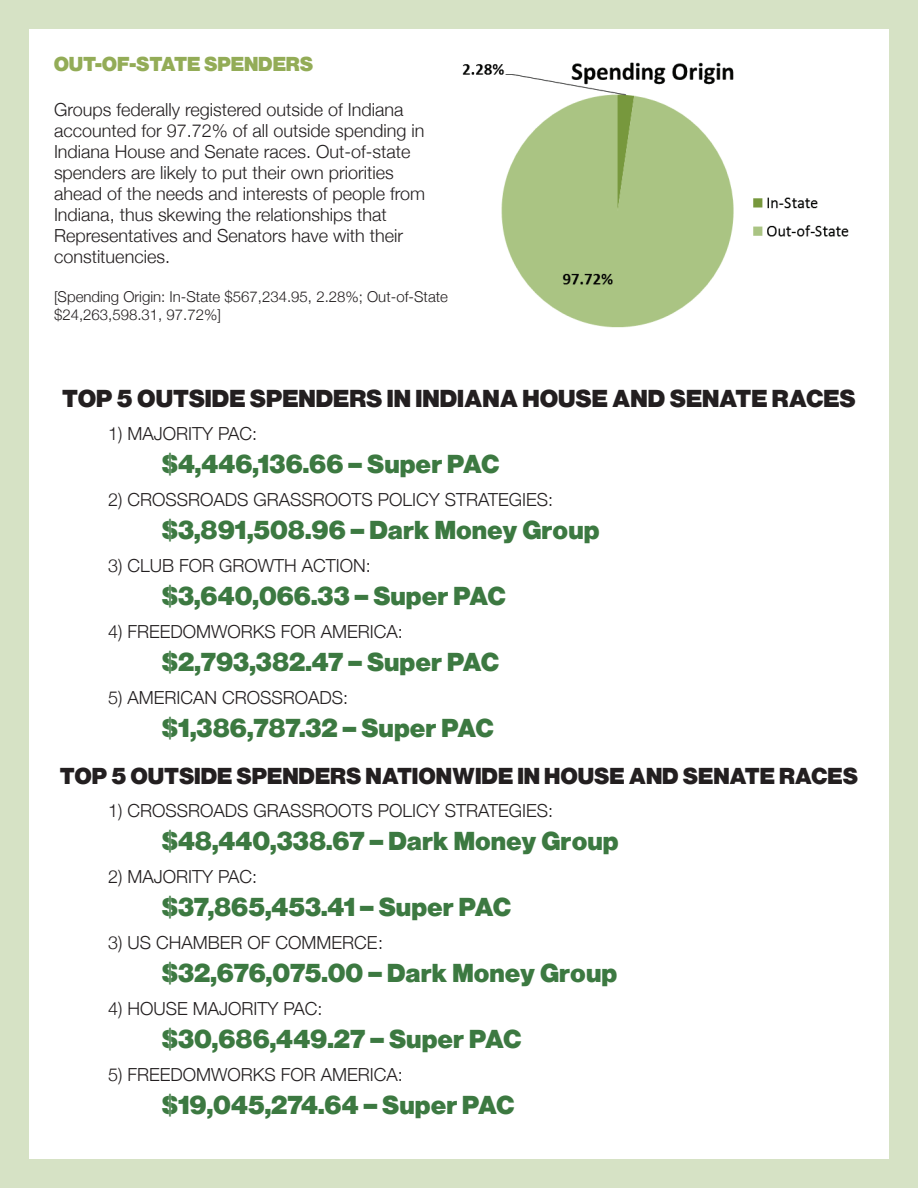
<style>
.page{position:relative;width:918px;height:1188px;background:#fff}
.page>*{position:absolute;margin:0;border:0;box-sizing:border-box;transform-origin:0 0}
.t1{font:27px "Nimbus Sans Becker P Bla";letter-spacing:.025em;color:#3c7941}
.t2{font:25.5px "Nimbus Sans Becker P Bla";letter-spacing:.025em;color:#231f20}
.t3{font:24px "Nimbus Sans Becker P Bla";letter-spacing:.025em;color:#231f20}
.t4{font:21px "Nimbus Sans Becker P Bla";letter-spacing:.025em;color:#93ac57}
.t5{font:300 18px/21px "Helvetica Neue";color:#231f20}
.t6{font:300 15px/18px "Helvetica Neue";color:#231f20}
</style>
<div class="page">
<img style="left:462px;top:62px;width:387px;height:266px">
<div style="left:0;top:0;width:918px;height:29px;background:#d6e2c5"></div>
<div style="left:0;top:1159px;width:918px;height:29px;background:#d6e2c5"></div>
<div style="left:889px;top:0;width:29px;height:1188px;background:#d6e2c5"></div>
<div style="left:0;top:0;width:29px;height:1188px;background:#d6e2c5"></div>
<p class="t4" style="left:54px;top:54px;width:261px">OUT-OF-STATE SPENDERS</p>
<p class="t5" style="left:54px;top:98px;width:373px">Groups federally registered outside of Indiana accounted for 97.72% of all outside spending in Indiana House and Senate races. Out-of-state spenders are likely to put their own priorities ahead of the needs and interests of people from Indiana, thus skewing the relationships that Representatives and Senators have with their constituencies.</p>
<p class="t6" style="left:54px;top:287px;width:396px">[Spending Origin: In-State $567,234.95, 2.28%; Out-of-State $24,263,598.31, 97.72%]</p>
<h2 class="t2" style="left:62px;top:386px;width:795px">TOP 5 OUTSIDE SPENDERS IN INDIANA HOUSE AND SENATE RACES</h2>
<p class="t5" style="left:108px;top:422px;width:151px">1) MAJORITY PAC:</p>
<h1 class="t1" style="left:162px;top:451px;width:339px">$4,446,136.66 – Super PAC</h1>
<p class="t5" style="left:108px;top:488px;width:447px">2) CROSSROADS GRASSROOTS POLICY STRATEGIES:</p>
<h1 class="t1" style="left:162px;top:517px;width:439px">$3,891,508.96 – Dark Money Group</h1>
<p class="t5" style="left:108px;top:554px;width:264px">3) CLUB FOR GROWTH ACTION:</p>
<h1 class="t1" style="left:162px;top:583px;width:345px">$3,640,066.33 – Super PAC</h1>
<p class="t5" style="left:108px;top:620px;width:296px">4) FREEDOMWORKS FOR AMERICA:</p>
<h1 class="t1" style="left:162px;top:649px;width:339px">$2,793,382.47 – Super PAC</h1>
<p class="t5" style="left:108px;top:686px;width:242px">5) AMERICAN CROSSROADS:</p>
<h1 class="t1" style="left:162px;top:715px;width:333px">$1,386,787.32 – Super PAC</h1>
<h3 class="t3" style="left:60px;top:764px;width:799px">TOP 5 OUTSIDE SPENDERS NATIONWIDE IN HOUSE AND SENATE RACES</h3>
<p class="t5" style="left:108px;top:799px;width:447px">1) CROSSROADS GRASSROOTS POLICY STRATEGIES:</p>
<h1 class="t1" style="left:162px;top:828px;width:458px">$48,440,338.67 – Dark Money Group</h1>
<p class="t5" style="left:108px;top:865px;width:151px">2) MAJORITY PAC:</p>
<h1 class="t1" style="left:162px;top:894px;width:350px">$37,865,453.41 – Super PAC</h1>
<p class="t5" style="left:108px;top:931px;width:277px">3) US CHAMBER OF COMMERCE:</p>
<h1 class="t1" style="left:162px;top:960px;width:456px">$32,676,075.00 – Dark Money Group</h1>
<p class="t5" style="left:108px;top:997px;width:216px">4) HOUSE MAJORITY PAC:</p>
<h1 class="t1" style="left:162px;top:1026px;width:361px">$30,686,449.27 – Super PAC</h1>
<p class="t5" style="left:108px;top:1063px;width:296px">5) FREEDOMWORKS FOR AMERICA:</p>
<h1 class="t1" style="left:162px;top:1092px;width:354px">$19,045,274.64 – Super PAC</h1>
</div>
